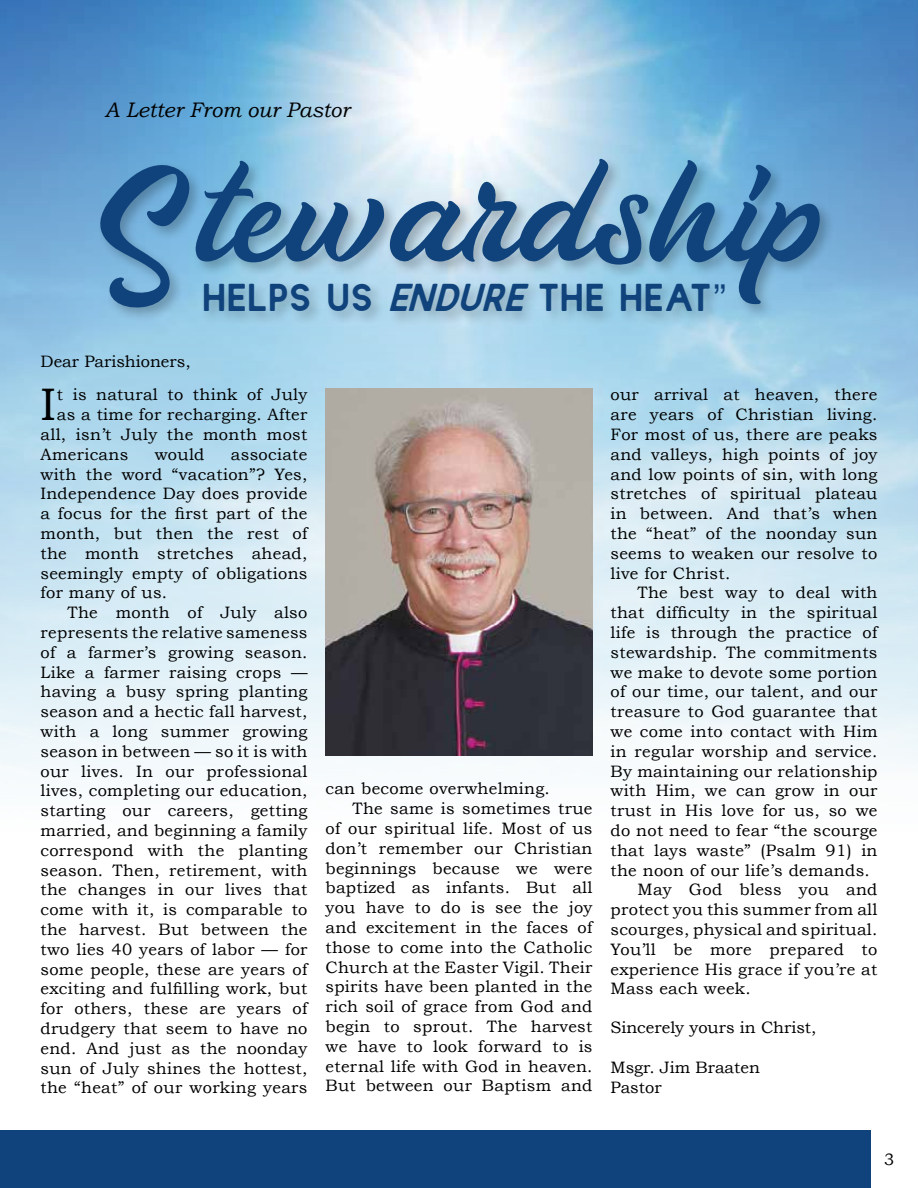
<style>
.page{position:relative;width:918px;height:1188px;background:#fff}
.page>*{position:absolute;margin:0;border:0;box-sizing:border-box;transform-origin:0 0}
.t1{font:114.75px "Pipetton Script";color:#10437b}
.Drop{font:45.6px "Bookman Old Style";color:#000}
.t2{font:37.05px "Pipetton Sans";color:#10437b}
.Body{font:italic 21px "Bookman Old Style";color:#000}
.Body-2{font:16.5px/19.8px "Bookman Old Style";letter-spacing:.02em;color:#000;text-align:justify}
.Drop-2{font:16.5px/19.8px "Bookman Old Style";letter-spacing:.02em;color:#000;text-align:justify}
.Body-3{font:16.5px "Bookman Old Style";color:#000}
.s1{font-style:italic}
</style>
<div class="page">
<img style="left:0;top:0;width:918px;height:777px">
<img style="left:326px;top:388px;width:266px;height:368px">
<div style="left:96px;top:155px;width:739px;height:171px;background:#000;opacity:.24"></div>
<div style="left:0;top:1131px;width:870px;height:57px;background:#10437b"></div>
<p class="Body" style="left:105px;top:98px;width:247px">A Letter From our Pastor</p>
<p class="t1" style="left:94px;top:145px;width:731px">Stewardship</p>
<p class="t2" style="left:204px;top:279px;width:511px">HELPS US <span class="s1">ENDURE</span> THE HEAT</p>
<p class="Body-3" style="left:40px;top:352px;width:152px">Dear Parishioners,</p>
<p class="Drop" style="left:40px;top:378px;width:17px">I</p>
<p class="Drop-2" style="left:57px;top:385px;width:252px">t is natural to think of July</p>
<p class="Drop-2" style="left:57px;top:405px;width:252px">as a time for recharging. After</p>
<p class="Drop-2" style="left:40px;top:424px;width:269px">all, isn’t July the month most</p>
<p class="Drop-2" style="left:40px;top:444px;width:89px">Americans</p>
<p class="Drop-2" style="left:155px;top:444px;width:51px">would</p>
<p class="Drop-2" style="left:40px;top:444px;width:269px;text-indent:190px">associate with the word “vacation”? Yes, Independence Day does provide a focus for the first part of the month, but then the rest of the month stretches ahead, seemingly empty of obligations for many of us.</p>
<p class="Body-2" style="left:40px;top:603px;width:269px;text-indent:27px">The month of July also represents the relative sameness of a farmer’s growing season.<br>Like a farmer raising crops — having a busy spring planting season and a hectic fall harvest, with a long summer growing season in between — so it is with our lives. In our professional lives, completing our education, starting our careers, getting married, and beginning a family correspond with the planting season. Then, retirement, with the changes in our lives that come with it, is comparable to the harvest. But between the two lies 40 years of labor — for some people, these are years of exciting and fulfilling work, but for others, these are years of drudgery that seem to have no end. And just as the noonday sun of July shines the hottest, the “heat” of our working years</p>
<p class="Body-2" style="left:326px;top:779px;width:226px">can become overwhelming.</p>
<p class="Body-2" style="left:326px;top:799px;width:269px;text-indent:27px">The same is sometimes true of our spiritual life. Most of us don’t remember our Christian beginnings because we were baptized as infants. But all you have to do is see the joy and excitement in the faces of those to come into the Catholic Church at the Easter Vigil. Their spirits have been planted in the rich soil of grace from God and begin to sprout. The harvest we have to look forward to is eternal life with God in heaven.<br>But between our Baptism and</p>
<p class="Body-2" style="left:610px;top:385px;width:269px">our arrival at heaven, there are years of Christian living.<br>For most of us, there are peaks and valleys, high points of joy and low points of sin, with long stretches of spiritual plateau in between. And that’s when the “heat” of the noonday sun seems to weaken our resolve to live for Christ.</p>
<p class="Body-2" style="left:610px;top:583px;width:269px;text-indent:27px">The best way to deal with that difficulty in the spiritual life is through the practice of stewardship. The commitments we make to devote some portion of our time, our talent, and our treasure to God guarantee that we come into contact with Him in regular worship and service.<br>By maintaining our relationship with Him, we can grow in our trust in His love for us, so we do not need to fear “the scourge that lays waste” (Psalm 91) in the noon of our life’s demands.</p>
<p class="Body-2" style="left:610px;top:880px;width:269px;text-indent:27px">May God bless you and protect you this summer from all scourges, physical and spiritual.<br>You’ll be more prepared to experience His grace if you’re at Mass each week.</p>
<p class="Body-3" style="left:610px;top:1018px;width:208px">Sincerely yours in Christ,</p>
<p class="Body-3" style="left:610px;top:1058px;width:151px">Msgr. Jim Braaten</p>
<p class="Body-2" style="left:610px;top:1077px;width:53px">Pastor</p>
<p class="Body-2" style="left:884px;top:1150px;width:12px">3</p>
</div>
